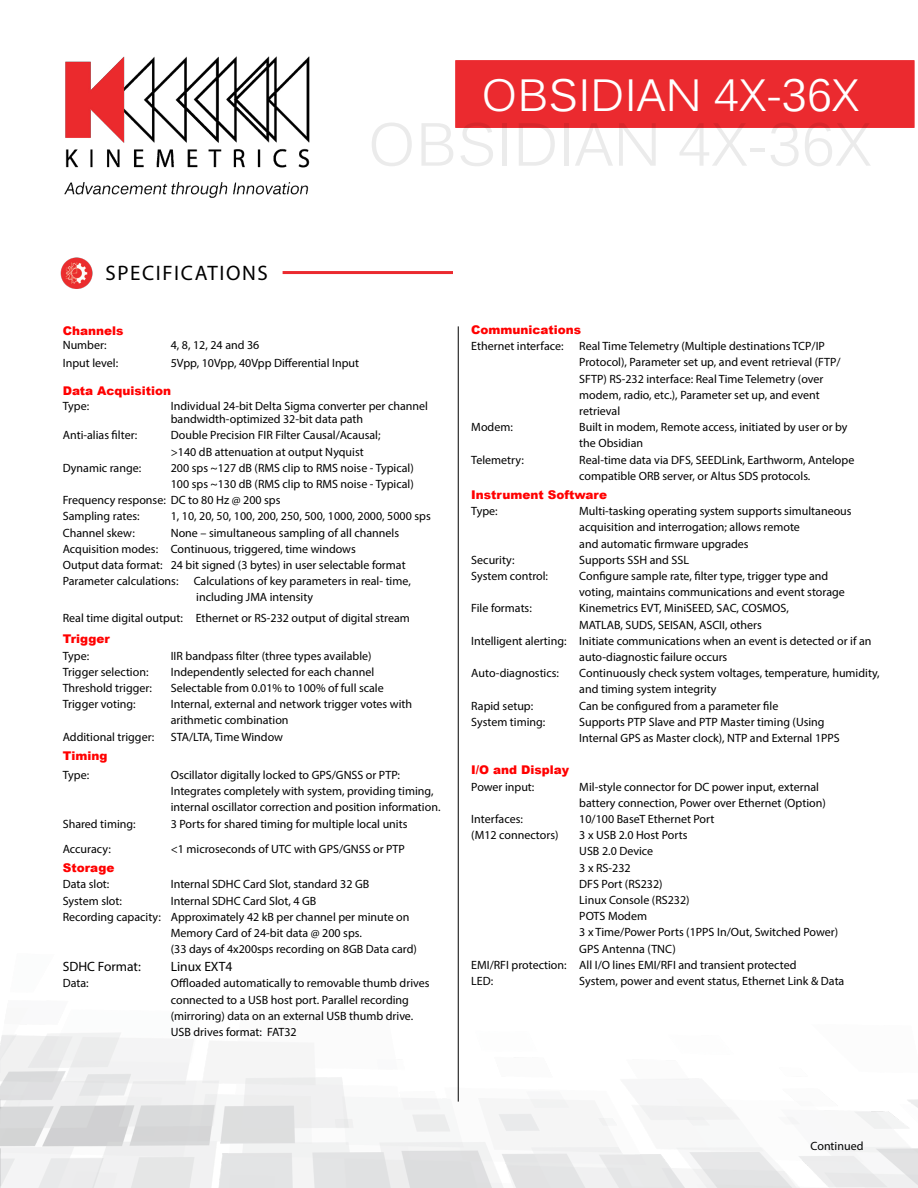
<style>
.page{position:relative;width:918px;height:1188px;background:#fff}
.page>*{position:absolute;margin:0;border:0;box-sizing:border-box;transform-origin:0 0}
.t1{font:45px "Kalinga";color:#fff}
.t2{font:21px "Myriad Pro";letter-spacing:.075em;color:#000}
.t3{font:13.5px "Myriad Pro";color:#000}
.t4{font:12px/16.2px "Myriad Pro";color:#000}
.t5{font:900 12px "Arial";color:#f00}
</style>
<div class="page">
<img style="left:64px;top:56px;width:246px;height:142px">
<div style="left:455px;top:60px;width:459px;height:68px;background:#eb2a2f;border:2px solid #eb2a2f"></div>
<img style="left:0;top:932px;width:918px;height:256px">
<hr style="left:458px;top:326px;width:1px;height:776px;background:#000">
<img style="left:60px;top:257px;width:33px;height:32px">
<hr style="left:283px;top:271px;width:170px;height:3px;background:#eb2a2f">
<h1 class="t1" style="left:482px;top:66px;width:379px">OBSIDIAN 4X-36X</h1>
<h1 class="t1" style="left:564px;top:66px;width:287px">OBSIDIAN 4X</h1>
<h2 class="t2" style="left:106px;top:260px;width:164px">SPECIFICATIONS</h2>
<p class="t5" style="left:63px;top:322px;width:62px">Channels</p>
<p class="t4" style="left:63px;top:337px;width:45px">Number:</p>
<p class="t4" style="left:171px;top:337px;width:90px">4, 8, 12, 24 and 36</p>
<p class="t4" style="left:63px;top:355px;width:57px">Input level:</p>
<p class="t4" style="left:171px;top:355px;width:190px">5Vpp, 10Vpp, 40Vpp Differential Input</p>
<p class="t5" style="left:63px;top:382px;width:110px">Data Acquisition</p>
<p class="t4" style="left:63px;top:398px;width:28px">Type:</p>
<p class="t4" style="left:171px;top:399px;width:259px;line-height:13.2px">Individual 24-bit Delta Sigma converter per channel bandwidth-optimized 32-bit data path</p>
<p class="t4" style="left:63px;top:427px;width:76px">Anti-alias filter:</p>
<p class="t4" style="left:171px;top:427px;width:211px">Double Precision FIR Filter Causal/Acausal; &gt;140 dB attenuation at output Nyquist</p>
<p class="t4" style="left:63px;top:459px;width:80px">Dynamic range:</p>
<p class="t4" style="left:171px;top:459px;width:245px">200 sps ~127 dB (RMS clip to RMS noise - Typical)</p>
<p class="t4" style="left:171px;top:476px;width:245px">100 sps ~130 dB (RMS clip to RMS noise - Typical)</p>
<p class="t4" style="left:63px;top:492px;width:219px">Frequency response: DC to 80 Hz @ 200 sps</p>
<p class="t4" style="left:63px;top:508px;width:78px">Sampling rates:</p>
<p class="t4" style="left:171px;top:508px;width:261px">1, 10, 20, 50, 100, 200, 250, 500, 1000, 2000, 5000 sps</p>
<p class="t4" style="left:63px;top:524px;width:74px">Channel skew:</p>
<p class="t4" style="left:63px;top:524px;width:344px;text-indent:108px">None – simultaneous sampling of all channels Acquisition modes: Continuous, triggered, time windows<br>Output data format: 24 bit signed (3 bytes) in user selectable format Parameter calculations:</p>
<p class="t4" style="left:194px;top:573px;width:219px">Calculations of key parameters in real- time, including JMA intensity</p>
<p class="t4" style="left:63px;top:610px;width:349px">Real time digital output: Ethernet or RS-232 output of digital stream</p>
<p class="t5" style="left:63px;top:630px;width:48px">Trigger</p>
<p class="t4" style="left:63px;top:647px;width:28px">Type:</p>
<p class="t4" style="left:171px;top:647px;width:202px">IIR bandpass filter (three types available)</p>
<p class="t4" style="left:63px;top:663px;width:87px">Trigger selection:</p>
<p class="t4" style="left:171px;top:663px;width:205px">Independently selected for each channel</p>
<p class="t4" style="left:63px;top:680px;width:91px">Threshold trigger:</p>
<p class="t4" style="left:171px;top:680px;width:215px">Selectable from 0.01% to 100% of full scale</p>
<p class="t4" style="left:63px;top:696px;width:74px">Trigger voting:</p>
<p class="t4" style="left:171px;top:696px;width:243px">Internal, external and network trigger votes with arithmetic combination</p>
<p class="t4" style="left:63px;top:728px;width:93px">Additional trigger:</p>
<p class="t4" style="left:171px;top:728px;width:114px">STA/LTA, Time Window</p>
<p class="t5" style="left:63px;top:747px;width:46px">Timing</p>
<p class="t4" style="left:63px;top:767px;width:28px">Type:</p>
<p class="t4" style="left:171px;top:767px;width:271px">Oscillator digitally locked to GPS/GNSS or PTP:<br>Integrates completely with system, providing timing, internal oscillator correction and position information.</p>
<p class="t4" style="left:63px;top:815px;width:74px">Shared timing:</p>
<p class="t4" style="left:171px;top:815px;width:238px">3 Ports for shared timing for multiple local units</p>
<p class="t4" style="left:63px;top:841px;width:50px">Accuracy:</p>
<p class="t4" style="left:171px;top:841px;width:236px">&lt;1 microseconds of UTC with GPS/GNSS or PTP</p>
<p class="t5" style="left:63px;top:859px;width:53px">Storage</p>
<p class="t4" style="left:63px;top:876px;width:48px">Data slot:</p>
<p class="t4" style="left:171px;top:876px;width:200px">Internal SDHC Card Slot, standard 32 GB</p>
<p class="t4" style="left:63px;top:892px;width:61px">System slot:</p>
<p class="t4" style="left:171px;top:892px;width:147px">Internal SDHC Card Slot, 4 GB</p>
<p class="t4" style="left:63px;top:909px;width:348px">Recording capacity: Approximately 42 kB per channel per minute on</p>
<p class="t4" style="left:171px;top:925px;width:193px">Memory Card of 24-bit data @ 200 sps.</p>
<p class="t4" style="left:171px;top:941px;width:248px">(33 days of 4x200sps recording on 8GB Data card)</p>
<p class="t3" style="left:63px;top:958px;width:80px">SDHC Format:</p>
<p class="t3" style="left:171px;top:958px;width:63px">Linux EXT4</p>
<p class="t4" style="left:63px;top:975px;width:27px">Data:</p>
<p class="t4" style="left:171px;top:975px;width:260px">Offloaded automatically to removable thumb drives connected to a USB host port. Parallel recording (mirroring) data on an external USB thumb drive.<br>USB drives format: FAT32</p>
<p class="t5" style="left:471px;top:321px;width:111px">Communications</p>
<p class="t4" style="left:471px;top:338px;width:94px">Ethernet interface:</p>
<p class="t4" style="left:579px;top:338px;width:263px">Real Time Telemetry (Multiple destinations TCP/IP Protocol), Parameter set up, and event retrieval (FTP/ SFTP) RS-232 interface: Real Time Telemetry (over modem, radio, etc.), Parameter set up, and event retrieval</p>
<p class="t4" style="left:471px;top:419px;width:43px">Modem:</p>
<p class="t4" style="left:579px;top:419px;width:270px">Built in modem, Remote access, initiated by user or by the Obsidian</p>
<p class="t4" style="left:471px;top:451px;width:54px">Telemetry:</p>
<p class="t4" style="left:579px;top:451px;width:277px">Real-time data via DFS, SEEDLink, Earthworm, Antelope compatible ORB server, or Altus SDS protocols.</p>
<p class="t5" style="left:471px;top:486px;width:137px">Instrument Software</p>
<p class="t4" style="left:471px;top:503px;width:28px">Type:</p>
<p class="t4" style="left:579px;top:503px;width:274px">Multi-tasking operating system supports simultaneous acquisition and interrogation; allows remote<br>and automatic firmware upgrades</p>
<p class="t4" style="left:471px;top:552px;width:45px">Security:</p>
<p class="t4" style="left:579px;top:552px;width:111px">Supports SSH and SSL</p>
<p class="t4" style="left:471px;top:568px;width:78px">System control:</p>
<p class="t4" style="left:579px;top:568px;width:267px">Configure sample rate, filter type, trigger type and voting, maintains communications and event storage</p>
<p class="t4" style="left:471px;top:600px;width:62px">File formats:</p>
<p class="t4" style="left:579px;top:600px;width:211px">Kinemetrics EVT, MiniSEED, SAC, COSMOS,</p>
<p class="t4" style="left:579px;top:616px;width:184px">MATLAB, SUDS, SEISAN, ASCII, others</p>
<p class="t4" style="left:471px;top:633px;width:402px">Intelligent alerting: Initiate communications when an event is detected or if an</p>
<p class="t4" style="left:579px;top:649px;width:150px">auto-diagnostic failure occurs</p>
<p class="t4" style="left:471px;top:665px;width:89px">Auto-diagnostics:</p>
<p class="t4" style="left:579px;top:665px;width:302px">Continuously check system voltages, temperature, humidity, and timing system integrity</p>
<p class="t4" style="left:471px;top:697px;width:63px">Rapid setup:</p>
<p class="t4" style="left:579px;top:697px;width:201px">Can be configured from a parameter file</p>
<p class="t4" style="left:471px;top:714px;width:76px">System timing:</p>
<p class="t4" style="left:579px;top:714px;width:262px">Supports PTP Slave and PTP Master timing (Using<br>Internal GPS as Master clock), NTP and External 1PPS</p>
<p class="t5" style="left:471px;top:761px;width:100px">I/O and Display</p>
<p class="t4" style="left:471px;top:778px;width:65px">Power input:</p>
<p class="t4" style="left:579px;top:778px;width:248px">Mil-style connector for DC power input, external battery connection, Power over Ethernet (Option)</p>
<p class="t4" style="left:471px;top:811px;width:53px">Interfaces:</p>
<p class="t4" style="left:579px;top:811px;width:137px">10/100 BaseT Ethernet Port</p>
<p class="t4" style="left:471px;top:827px;width:89px">(M12 connectors)</p>
<p class="t4" style="left:579px;top:827px;width:110px">3 x USB 2.0 Host Ports</p>
<p class="t4" style="left:579px;top:843px;width:76px">USB 2.0 Device</p>
<p class="t4" style="left:579px;top:859px;width:53px">3 x RS-232</p>
<p class="t4" style="left:579px;top:876px;width:85px">DFS Port (RS232)</p>
<p class="t4" style="left:579px;top:892px;width:112px">Linux Console (RS232)</p>
<p class="t4" style="left:579px;top:908px;width:69px">POTS Modem</p>
<p class="t4" style="left:579px;top:924px;width:260px">3 x Time/Power Ports (1PPS In/Out, Switched Power)</p>
<p class="t4" style="left:579px;top:940px;width:98px">GPS Antenna (TNC)</p>
<p class="t4" style="left:471px;top:957px;width:327px">EMI/RFI protection: All I/O lines EMI/RFI and transient protected</p>
<p class="t4" style="left:471px;top:973px;width:24px">LED:</p>
<p class="t4" style="left:579px;top:973px;width:267px">System, power and event status, Ethernet Link &amp; Data</p>
<p class="t4" style="left:811px;top:1138px;width:54px">Continued</p>
</div>
